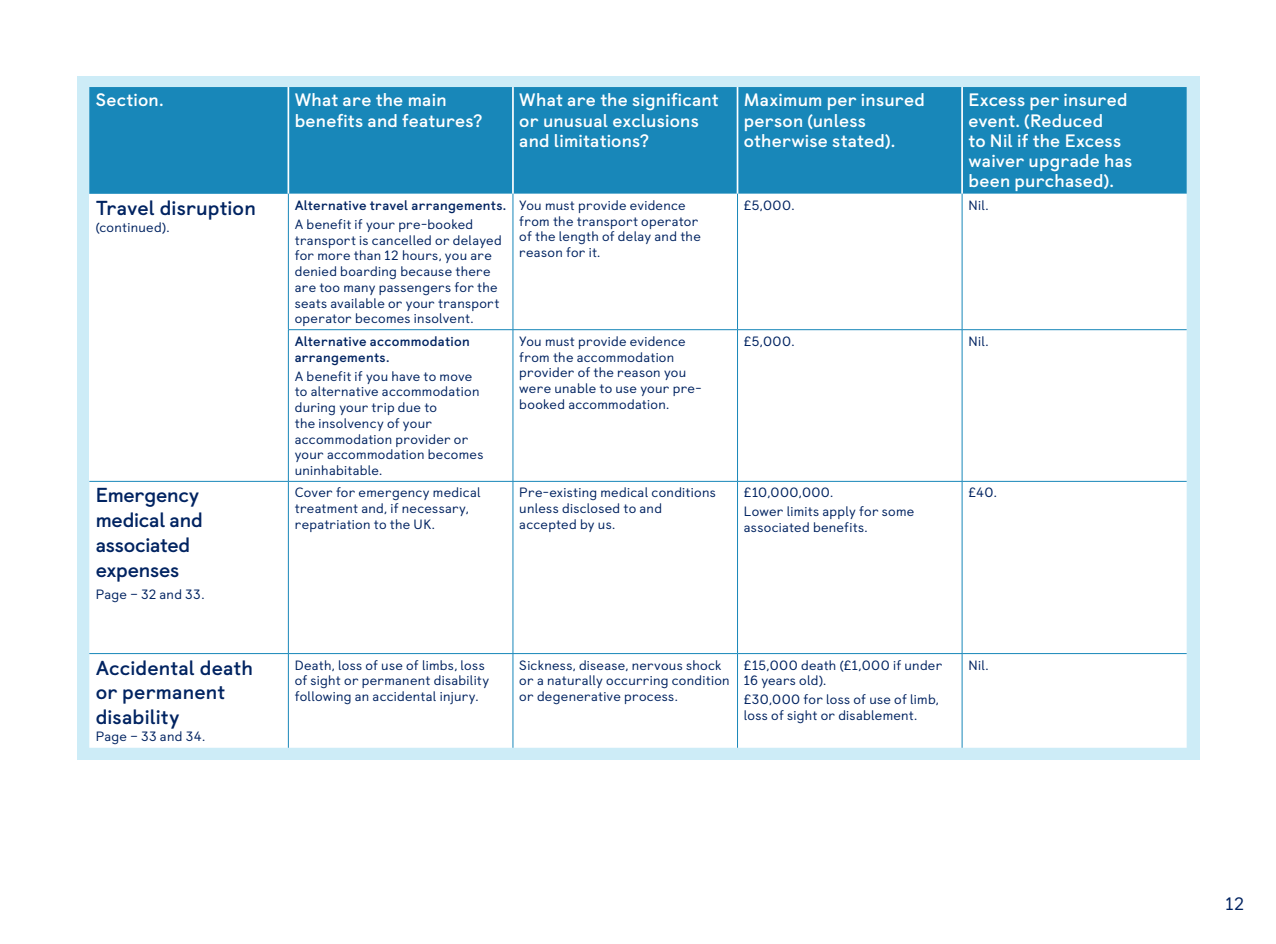
<style>
.page{position:relative;width:1276px;height:944px;background:#fff}
.page>*{position:absolute;margin:0;border:0;box-sizing:border-box;transform-origin:0 0}
.t1{font:700 20.25px/24.8px "TSB Castledown";color:#002361}
.t2{font:700 18px/20.2px "TSB Castledown";letter-spacing:.01em;color:#fff}
.t3{font:18px "TSB Castledown";color:#002361}
.t4{font:13.5px/15.8px "TSB Castledown";letter-spacing:.02em;color:#002361}
.t5{font:700 13.5px/18.9px "TSB Castledown";letter-spacing:.02em;color:#002361}
.s1{font-weight:400}
</style>
<div class="page">
<div style="left:77px;top:77px;width:1122px;height:683px;background:#cdecf7"></div>
<div style="left:89px;top:87px;width:1097px;height:107px;background:#1887b9"></div>
<div style="left:89px;top:194px;width:1097px;height:136px;background:#fff"></div>
<div style="left:89px;top:330px;width:1097px;height:418px;background:#fff"></div>
<hr style="left:287px;top:87px;width:2px;height:107px;background:#fff">
<hr style="left:512px;top:87px;width:2px;height:107px;background:#fff">
<hr style="left:736px;top:87px;width:2px;height:107px;background:#fff">
<hr style="left:961px;top:87px;width:2px;height:107px;background:#fff">
<hr style="left:288px;top:194px;width:1px;height:135px;background:#1887b9">
<hr style="left:512px;top:194px;width:1px;height:135px;background:#1887b9">
<hr style="left:737px;top:194px;width:1px;height:135px;background:#1887b9">
<hr style="left:961px;top:194px;width:1px;height:135px;background:#1887b9">
<hr style="left:288px;top:329px;width:225px;height:1px;background:#1887b9">
<hr style="left:288px;top:330px;width:1px;height:151px;background:#1887b9">
<hr style="left:513px;top:329px;width:224px;height:1px;background:#1887b9">
<hr style="left:512px;top:330px;width:1px;height:151px;background:#1887b9">
<hr style="left:737px;top:329px;width:225px;height:1px;background:#1887b9">
<hr style="left:737px;top:330px;width:1px;height:151px;background:#1887b9">
<hr style="left:962px;top:329px;width:224px;height:1px;background:#1887b9">
<hr style="left:961px;top:330px;width:1px;height:151px;background:#1887b9">
<hr style="left:89px;top:481px;width:199px;height:1px;background:#1887b9">
<hr style="left:288px;top:481px;width:225px;height:1px;background:#1887b9">
<hr style="left:288px;top:482px;width:1px;height:171px;background:#1887b9">
<hr style="left:513px;top:481px;width:224px;height:1px;background:#1887b9">
<hr style="left:512px;top:482px;width:1px;height:171px;background:#1887b9">
<hr style="left:737px;top:481px;width:225px;height:1px;background:#1887b9">
<hr style="left:737px;top:482px;width:1px;height:171px;background:#1887b9">
<hr style="left:962px;top:481px;width:224px;height:1px;background:#1887b9">
<hr style="left:961px;top:482px;width:1px;height:171px;background:#1887b9">
<hr style="left:89px;top:653px;width:199px;height:1px;background:#1887b9">
<hr style="left:288px;top:653px;width:225px;height:1px;background:#1887b9">
<hr style="left:288px;top:654px;width:1px;height:94px;background:#1887b9">
<hr style="left:513px;top:653px;width:224px;height:1px;background:#1887b9">
<hr style="left:512px;top:654px;width:1px;height:94px;background:#1887b9">
<hr style="left:737px;top:653px;width:225px;height:1px;background:#1887b9">
<hr style="left:737px;top:654px;width:1px;height:94px;background:#1887b9">
<hr style="left:962px;top:653px;width:224px;height:1px;background:#1887b9">
<hr style="left:961px;top:654px;width:1px;height:94px;background:#1887b9">
<p class="t2" style="left:96px;top:90px;width:70px">Section.</p>
<p class="t2" style="left:295px;top:90px;width:189px">What are the main benefits and features?</p>
<p class="t2" style="left:519px;top:90px;width:201px">What are the significant or unusual exclusions and limitations?</p>
<p class="t2" style="left:744px;top:90px;width:182px">Maximum per insured person (unless otherwise stated).</p>
<p class="t2" style="left:968px;top:90px;width:165px">Excess per insured event. (Reduced<br>to Nil if the Excess waiver upgrade has been purchased).</p>
<p class="t1" style="left:96px;top:196px;width:162px">Travel disruption</p>
<p class="t4" style="left:96px;top:220px;width:75px">(continued).</p>
<p class="t5" style="left:295px;top:196px;width:213px">Alternative travel arrangements.<br><span class="s1">A benefit if your pre-booked</span></p>
<p class="t4" style="left:295px;top:232px;width:208px">transport is cancelled or delayed for more than 12 hours, you are denied boarding because there are too many passengers for the seats available or your transport operator becomes insolvent.</p>
<p class="t4" style="left:519px;top:197px;width:183px">You must provide evidence from the transport operator of the length of delay and the reason for it.</p>
<p class="t4" style="left:744px;top:197px;width:52px">£5,000.</p>
<p class="t4" style="left:968px;top:197px;width:22px">Nil.</p>
<p class="t1" style="left:96px;top:483px;width:109px">Emergency medical and associated expenses</p>
<p class="t4" style="left:96px;top:586px;width:110px">Page – 32 and 33.</p>
<p class="t1" style="left:96px;top:655px;width:159px">Accidental death or permanent disability</p>
<p class="t4" style="left:96px;top:729px;width:111px">Page – 33 and 34.</p>
<p class="t5" style="left:295px;top:333px;width:176px;line-height:15.8px">Alternative accommodation arrangements.</p>
<p class="t4" style="left:295px;top:368px;width:190px">A benefit if you have to move to alternative accommodation during your trip due to<br>the insolvency of your accommodation provider or your accommodation becomes uninhabitable.</p>
<p class="t4" style="left:519px;top:333px;width:184px">You must provide evidence from the accommodation provider of the reason you were unable to use your pre&shy;booked accommodation.</p>
<p class="t4" style="left:744px;top:333px;width:52px">£5,000.</p>
<p class="t4" style="left:968px;top:333px;width:22px">Nil.</p>
<p class="t4" style="left:295px;top:485px;width:188px">Cover for emergency medical treatment and, if necessary, repatriation to the UK.</p>
<p class="t4" style="left:519px;top:485px;width:198px">Pre-existing medical conditions unless disclosed to and accepted by us.</p>
<p class="t4" style="left:744px;top:483px;width:172px;line-height:18.9px">£10,000,000.<br>Lower limits apply for some</p>
<p class="t4" style="left:744px;top:520px;width:125px">associated benefits.</p>
<p class="t4" style="left:968px;top:485px;width:30px">£40.</p>
<p class="t4" style="left:295px;top:657px;width:196px">Death, loss of use of limbs, loss of sight or permanent disability following an accidental injury.</p>
<p class="t4" style="left:519px;top:657px;width:212px">Sickness, disease, nervous shock or a naturally occurring condition or degenerative process.</p>
<p class="t4" style="left:744px;top:657px;width:200px">£15,000 death (£1,000 if under<br>16 years old).</p>
<p class="t4" style="left:744px;top:692px;width:196px">£30,000 for loss of use of limb, loss of sight or disablement.</p>
<p class="t4" style="left:968px;top:657px;width:22px">Nil.</p>
<h2 class="t3" style="left:1225px;top:893px;width:20px">12</h2>
</div>
